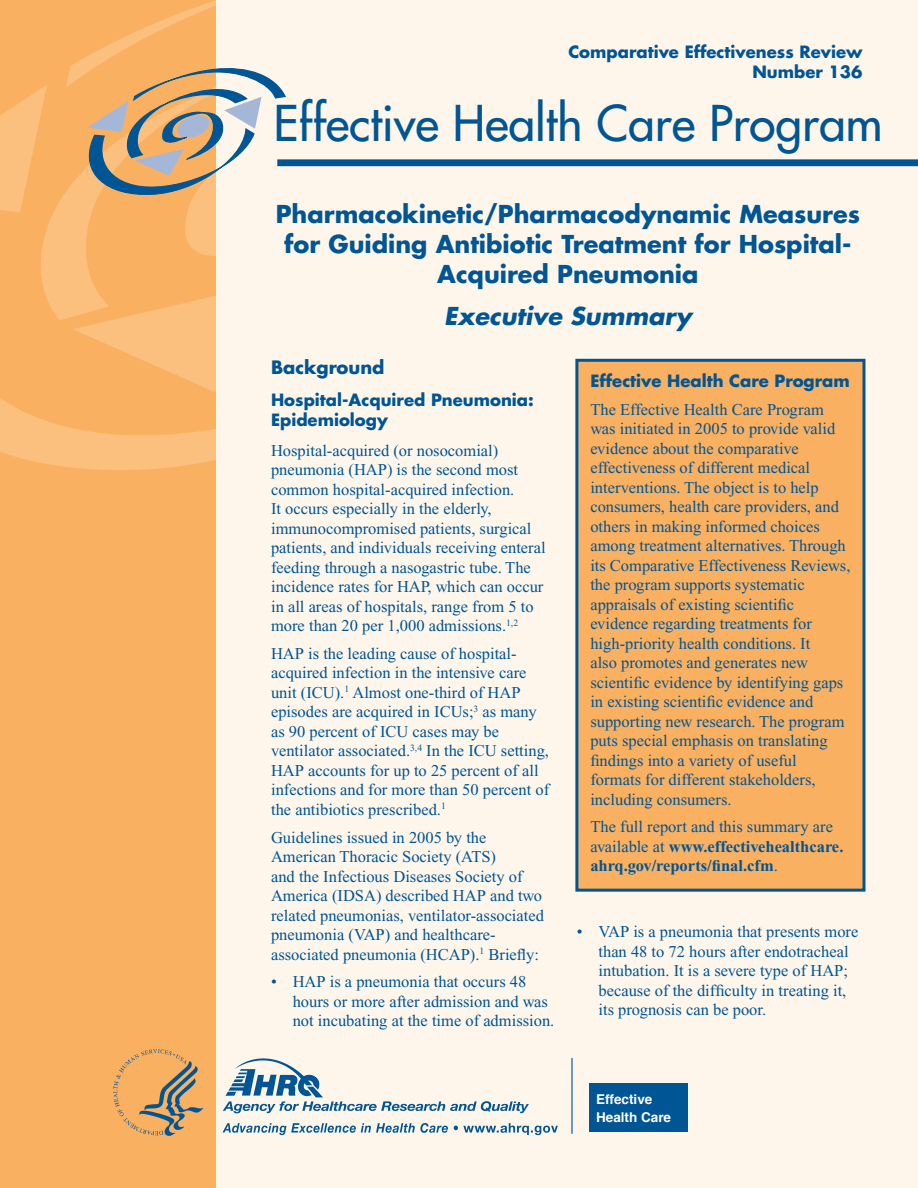
<style>
.page{position:relative;width:918px;height:1188px;background:#fff}
.page>*{position:absolute;margin:0;border:0;box-sizing:border-box;transform-origin:0 0}
.t1{font:48px "Futura";color:#005595}
.t2{font:700 24px/30px "Futura";color:#005595;text-align:center}
.Sub_Title{font:italic 700 24px "Futura";color:#005595}
.Head_Level_1{font:700 18px "Futura";color:#005595}
.Text{font:16.5px/19.5px "Times New Roman";color:#005595}
.Bullet{font:16.5px/19.5px "Times New Roman";color:#005595}
.Text-2{font:700 16.5px/19.5px "Times New Roman";color:#005595}
.Head_Level_2{font:700 16.5px/19.8px "Futura";color:#005595;text-align:right}
.Text-3{font:700 16.5px "Futura";color:#005595}
.Table_text{font:700 13.5px/18px "Helvetica";color:#fff}
.s1{font-weight:400}
</style>
<div class="page">
<div style="left:199px;top:0;width:719px;height:1188px;background:#fef6eb"></div>
<div style="left:0;top:0;width:215px;height:1188px;background:#fab061"></div>
<img style="left:0;top:1px;width:215px;height:469px">
<div style="left:577px;top:360px;width:287px;height:530px;background:#fab061"></div>
<div style="left:575px;top:359px;width:291px;height:533px;border:3px solid #005595"></div>
<img style="left:113px;top:1027px;width:460px;height:121px">
<hr style="left:571px;top:1058px;width:2px;height:76px;background:#005595">
<div style="left:590px;top:1083px;width:98px;height:49px;background:#005595"></div>
<div style="left:277px;top:159px;width:641px;height:7px;background:#005595"></div>
<svg style="left:74px;top:65px;width:213px;height:130px"></svg>
<p class="Head_Level_2" style="left:568px;top:42px;width:296px">Comparative Effectiveness Review<br>Number 136</p>
<p class="t1" style="left:273px;top:93px;width:611px">Effective Health Care Program</p>
<p class="t2" style="left:276px;top:199px;width:586px">Pharmacokinetic/Pharmacodynamic Measures for Guiding Antibiotic Treatment for Hospital-<br>Acquired Pneumonia</p>
<p class="Sub_Title" style="left:444px;top:300px;width:249px">Executive Summary</p>
<p class="Head_Level_1" style="left:271px;top:356px;width:115px">Background</p>
<p class="Head_Level_2" style="left:271px;top:390px;width:264px;text-align:left">Hospital-Acquired Pneumonia:<br>Epidemiology</p>
<p class="Text" style="left:271px;top:441px;width:276px">Hospital-acquired (or nosocomial) pneumonia (HAP) is the second most common hospital-acquired infection.<br>It occurs especially in the elderly, immunocompromised patients, surgical patients, and individuals receiving enteral feeding through a nasogastric tube. The incidence rates for HAP, which can occur in all areas of hospitals, range from 5 to more than 20 per 1,000 admissions.<sup>1,2</sup></p>
<p class="Text" style="left:271px;top:644px;width:280px">HAP is the leading cause of hospital&shy;acquired infection in the intensive care unit (ICU).<sup>1</sup> Almost one-third of HAP episodes are acquired in ICUs;<sup>3</sup> as many as 90 percent of ICU cases may be ventilator associated.<sup>3,4</sup> In the ICU setting, HAP accounts for up to 25 percent of all infections and for more than 50 percent of the antibiotics prescribed.<sup>1</sup></p>
<p class="Text" style="left:271px;top:827px;width:274px">Guidelines issued in 2005 by the American Thoracic Society (ATS)<br>and the Infectious Diseases Society of America (IDSA) described HAP and two related pneumonias, ventilator-associated pneumonia (VAP) and healthcare&shy;associated pneumonia (HCAP).<sup>1</sup> Briefly:</p>
<p class="Bullet" style="left:293px;top:972px;width:263px;text-indent:-22px">• HAP is a pneumonia that occurs 48 hours or more after admission and was not incubating at the time of admission.</p>
<p class="Text-3" style="left:590px;top:370px;width:261px">Effective Health Care Program</p>
<p class="Text" style="left:590px;top:399px;width:262px">The Effective Health Care Program was initiated in 2005 to provide valid evidence about the comparative effectiveness of different medical interventions. The object is to help consumers, health care providers, and others in making informed choices among treatment alternatives. Through its Comparative Effectiveness Reviews, the program supports systematic appraisals of existing scientific evidence regarding treatments for high-priority health conditions. It<br>also promotes and generates new scientific evidence by identifying gaps in existing scientific evidence and supporting new research. The program puts special emphasis on translating findings into a variety of useful formats for different stakeholders, including consumers.</p>
<p class="Text-2" style="left:590px;top:817px;width:255px"><span class="s1">The full report and this summary are available at</span> www.effectivehealthcare. ahrq.gov/reports/final.cfm<span class="s1">.</span></p>
<p class="Bullet" style="left:598px;top:922px;width:261px;text-indent:-22px">• VAP is a pneumonia that presents more than 48 to 72 hours after endotracheal intubation. It is a severe type of HAP; because of the difficulty in treating it, its prognosis can be poor.</p>
<p class="Table_text" style="left:596px;top:1091px;width:77px">Effective<br>Health Care</p>
</div>
